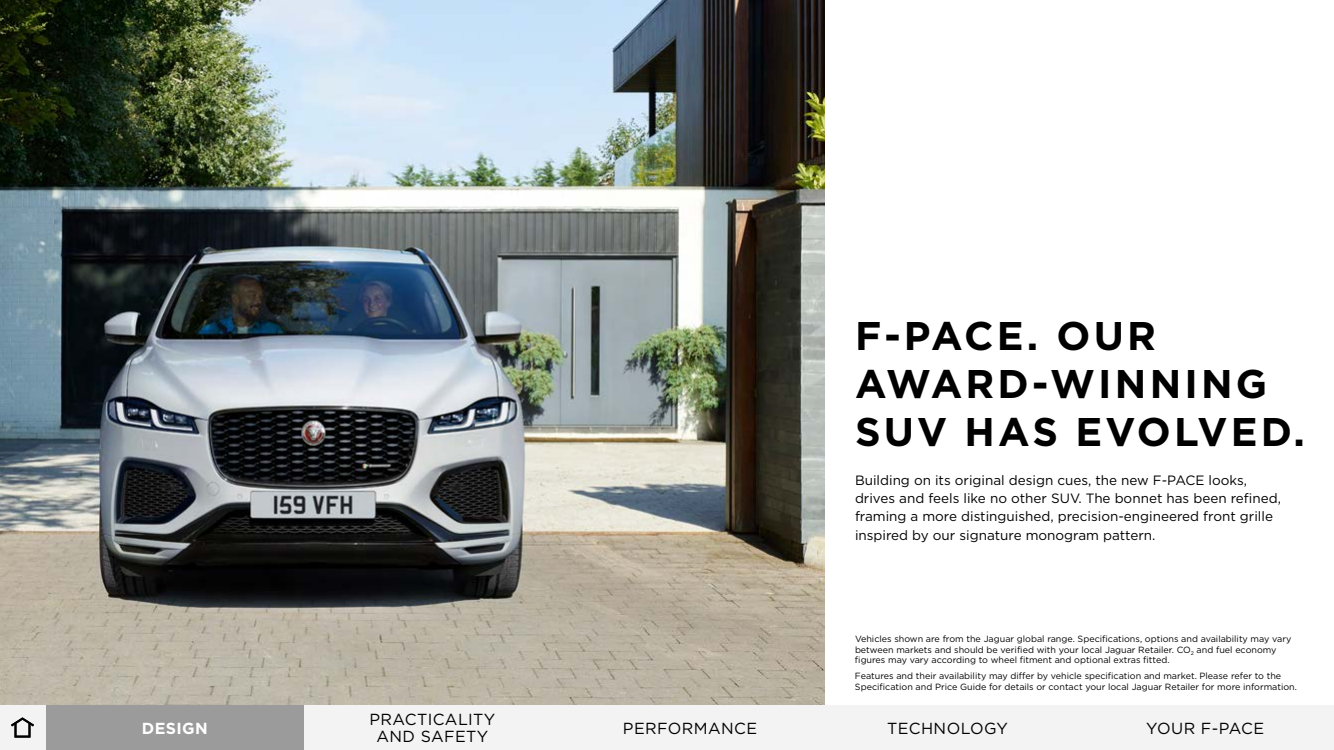
<style>
.page{position:relative;width:1334px;height:750px;background:#fff}
.page>*{position:absolute;margin:0;border:0;box-sizing:border-box;transform-origin:0 0}
.t1{font:700 40px/48px "Gotham";letter-spacing:.08em;color:#000}
.t2{font:16px/17px "Gotham";letter-spacing:.025em;color:#000;text-align:center}
.t3{font:16px "Gotham";letter-spacing:.005em;color:#000}
.t4{font:700 16px "Gotham";letter-spacing:.025em;color:#fff}
.t5{font:13.5px/18.5px "Gotham";color:#000}
.t6{font:9px/10.8px "Gotham";color:#000}
</style>
<div class="page">
<img style="left:0;top:0;width:825px;height:705px">
<div style="left:0;top:705px;width:1334px;height:45px;background:#f3f3f3"></div>
<div style="left:46px;top:705px;width:258px;height:45px;background:#9b9b9b"></div>
<svg style="left:11px;top:717px;width:23px;height:21px"></svg>
<h1 class="t1" style="left:855px;top:312px;width:451px">F-PACE. OUR<br>AWARD-WINNING<br>SUV HAS EVOLVED.</h1>
<h3 class="t5" style="left:855px;top:470px;width:427px">Building on its original design cues, the new F-PACE looks, drives and feels like no other SUV. The bonnet has been refined, framing a more distinguished, precision-engineered front grille inspired by our signature monogram pattern.</h3>
<p class="t6" style="left:855px;top:633px;width:438px">Vehicles shown are from the Jaguar global range. Specifications, options and availability may vary between markets and should be verified with your local Jaguar Retailer. CO<sub>2</sub> and fuel economy figures may vary according to wheel fitment and optional extras fitted.</p>
<p class="t6" style="left:855px;top:670px;width:443px">Features and their availability may differ by vehicle specification and market. Please refer to the<br>Specification and Price Guide for details or contact your local Jaguar Retailer for more information.</p>
<h2 class="t2" style="left:369px;top:711px;width:128px">PRACTICALITY<br>AND SAFETY</h2>
<h2 class="t4" style="left:142px;top:718px;width:68px">DESIGN</h2>
<h2 class="t2" style="left:623px;top:719px;width:136px">PERFORMANCE</h2>
<h2 class="t2" style="left:887px;top:719px;width:123px">TECHNOLOGY</h2>
<h2 class="t3" style="left:1146px;top:718px;width:119px">YOUR F-PACE</h2>
</div>
